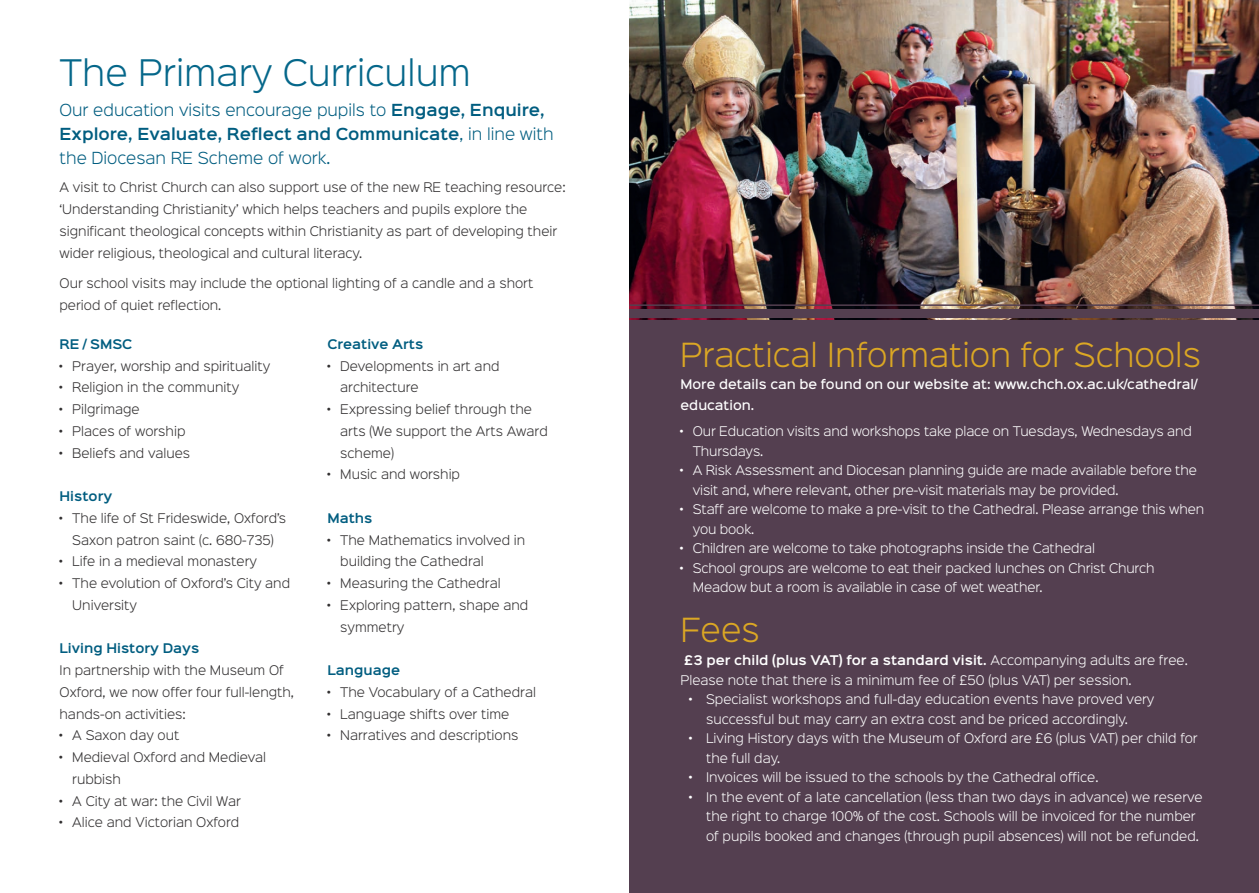
<style>
.page{position:relative;width:1259px;height:893px;background:#fff}
.page>*{position:absolute;margin:0;border:0;box-sizing:border-box;transform-origin:0 0}
.Events_-_Paragraph_S{font:300 33px "Sinkin Sans 300";color:#05678a}
.Events_-_Paragraph_S-2{font:300 30px "Sinkin Sans 300";color:#dba724}
.Events_-_Paragraph_S-3{font:300 15px/24px "Sinkin Sans 300";color:#005d80}
.Events_-_Paragraph_S-4{font:300 12px/21.8px "Sinkin Sans 300";color:#312f30}
.Paragraph_Style_2{font:300 12px/19.5px "Sinkin Sans 300";color:#fff}
.Events_-_Paragraph_S-5{font:300 12px/19.5px "Sinkin Sans 300";letter-spacing:-.01em;color:#fff}
.Events_-_Paragraph_S-6{font:500 12px/21.8px "Sinkin Sans 500";color:#fff}
.Paragraph_Style_2-2{font:600 12px "Sinkin Sans 600";color:#fff}
.Events_-_Paragraph_S-7{font:600 12px "Sinkin Sans 600";color:#005d80}
.s1{font-family:"Sinkin Sans 600";font-weight:600}
.s2{font-family:"Sinkin Sans 300";font-weight:300}
</style>
<div class="page">
<div style="left:629px;top:0;width:630px;height:893px;background:#543f50"></div>
<img style="left:629px;top:0;width:630px;height:320px">
<div style="left:629px;top:309px;width:630px;height:9px;background:#543f50"></div>
<hr style="left:629px;top:304px;width:630px;height:2px;background:#543f50">
<p class="Events_-_Paragraph_S" style="left:60px;top:46px;width:413px">The Primary Curriculum</p>
<p class="Events_-_Paragraph_S-3" style="left:60px;top:97px;width:495px">Our education visits encourage pupils to <span class="s1">Engage, Enquire,<br>Explore, Evaluate, Reflect and Communicate</span>, in line with the Diocesan RE Scheme of work.</p>
<p class="Events_-_Paragraph_S-4" style="left:60px;top:176px;width:507px">A visit to Christ Church can also support use of the new RE teaching resource: ‘Understanding Christianity’ which helps teachers and pupils explore the significant theological concepts within Christianity as part of developing their wider religious, theological and cultural literacy.</p>
<p class="Events_-_Paragraph_S-4" style="left:60px;top:272px;width:475px">Our school visits may include the optional lighting of a candle and a short period of quiet reflection.</p>
<p class="Events_-_Paragraph_S-7" style="left:60px;top:333px;width:74px">RE / SMSC</p>
<p class="Events_-_Paragraph_S-4" style="left:60px;top:354px;width:212px">• Prayer, worship and spirituality</p>
<p class="Events_-_Paragraph_S-4" style="left:60px;top:376px;width:181px">• Religion in the community</p>
<p class="Events_-_Paragraph_S-4" style="left:60px;top:397px;width:82px">• Pilgrimage</p>
<p class="Events_-_Paragraph_S-4" style="left:60px;top:419px;width:127px">• Places of worship</p>
<p class="Events_-_Paragraph_S-4" style="left:60px;top:441px;width:132px">• Beliefs and values</p>
<p class="Events_-_Paragraph_S-7" style="left:60px;top:486px;width:54px">History</p>
<p class="Events_-_Paragraph_S-4" style="left:60px;top:506px;width:228px;text-align:center">• The life of St Frideswide, Oxford’s<br>Saxon patron saint (c. 680-735)</p>
<p class="Events_-_Paragraph_S-4" style="left:60px;top:550px;width:199px">• Life in a medieval monastery</p>
<p class="Events_-_Paragraph_S-4" style="left:72px;top:571px;width:219px;text-indent:-13px">• The evolution of Oxford’s City and<br>University</p>
<p class="Events_-_Paragraph_S-7" style="left:60px;top:638px;width:141px">Living History Days</p>
<p class="Events_-_Paragraph_S-4" style="left:60px;top:658px;width:236px">In partnership with the Museum Of<br>Oxford, we now offer four full-length, hands-on activities:</p>
<p class="Events_-_Paragraph_S-4" style="left:60px;top:724px;width:121px">• A Saxon day out</p>
<p class="Events_-_Paragraph_S-4" style="left:72px;top:745px;width:195px;text-indent:-13px">• Medieval Oxford and Medieval rubbish</p>
<p class="Events_-_Paragraph_S-4" style="left:60px;top:789px;width:183px">• A City at war: the Civil War</p>
<p class="Events_-_Paragraph_S-4" style="left:60px;top:811px;width:181px">• Alice and Victorian Oxford</p>
<p class="Events_-_Paragraph_S-7" style="left:327px;top:333px;width:97px">Creative Arts</p>
<p class="Events_-_Paragraph_S-4" style="left:340px;top:354px;width:161px;text-indent:-13px">• Developments in art and architecture</p>
<p class="Events_-_Paragraph_S-4" style="left:340px;top:397px;width:209px;text-indent:-13px">• Expressing belief through the arts (We support the Arts Award scheme)</p>
<p class="Events_-_Paragraph_S-4" style="left:327px;top:463px;width:134px">• Music and worship</p>
<p class="Events_-_Paragraph_S-7" style="left:327px;top:507px;width:47px">Maths</p>
<p class="Events_-_Paragraph_S-4" style="left:340px;top:528px;width:186px;text-indent:-13px">• The Mathematics involved in building the Cathedral</p>
<p class="Events_-_Paragraph_S-4" style="left:327px;top:571px;width:175px">• Measuring the Cathedral</p>
<p class="Events_-_Paragraph_S-4" style="left:340px;top:593px;width:189px;text-indent:-13px">• Exploring pattern, shape and symmetry</p>
<p class="Events_-_Paragraph_S-7" style="left:327px;top:660px;width:74px">Language</p>
<p class="Events_-_Paragraph_S-4" style="left:327px;top:680px;width:210px">• The Vocabulary of a Cathedral</p>
<p class="Events_-_Paragraph_S-4" style="left:327px;top:702px;width:183px">• Language shifts over time</p>
<p class="Events_-_Paragraph_S-4" style="left:327px;top:724px;width:192px">• Narratives and descriptions</p>
<p class="Events_-_Paragraph_S-2" style="left:680px;top:330px;width:522px">Practical Information for Schools</p>
<p class="Events_-_Paragraph_S-6" style="left:680px;top:372px;width:518px">More details can be found on our website at: www.chch.ox.ac.uk/cathedral/ education.</p>
<p class="Events_-_Paragraph_S-5" style="left:693px;top:421px;width:500px;text-indent:-13px">• Our Education visits and workshops take place on Tuesdays, Wednesdays and<br>Thursdays.</p>
<p class="Events_-_Paragraph_S-5" style="left:693px;top:460px;width:505px;text-indent:-13px">• A Risk Assessment and Diocesan planning guide are made available before the visit and, where relevant, other pre-visit materials may be provided.</p>
<p class="Events_-_Paragraph_S-5" style="left:693px;top:499px;width:513px;text-indent:-13px">• Staff are welcome to make a pre-visit to the Cathedral. Please arrange this when you book.</p>
<p class="Events_-_Paragraph_S-5" style="left:680px;top:538px;width:416px">• Children are welcome to take photographs inside the Cathedral</p>
<p class="Events_-_Paragraph_S-5" style="left:693px;top:557px;width:463px;text-indent:-13px">• School groups are welcome to eat their packed lunches on Christ Church<br>Meadow but a room is available in case of wet weather.</p>
<p class="Events_-_Paragraph_S-2" style="left:680px;top:605px;width:81px">Fees</p>
<p class="Paragraph_Style_2-2" style="left:684px;top:650px;width:505px">£3 per child (plus VAT) for a standard visit. <span class="s2">Accompanying adults are free.</span></p>
<p class="Paragraph_Style_2" style="left:680px;top:669px;width:453px">Please note that there is a minimum fee of £50 (plus VAT) per session.</p>
<p class="Paragraph_Style_2" style="left:706px;top:689px;width:450px;text-indent:-17px">• Specialist workshops and full-day education events have proved very successful but may carry an extra cost and be priced accordingly.</p>
<p class="Paragraph_Style_2" style="left:706px;top:728px;width:493px;text-indent:-17px">• Living History days with the Museum of Oxford are £6 (plus VAT) per child for the full day.</p>
<p class="Paragraph_Style_2" style="left:689px;top:767px;width:411px">• Invoices will be issued to the schools by the Cathedral office.</p>
<p class="Paragraph_Style_2" style="left:706px;top:786px;width:498px;text-indent:-17px">• In the event of a late cancellation (less than two days in advance) we reserve the right to charge 100% of the cost. Schools will be invoiced for the number of pupils booked and changes (through pupil absences) will not be refunded.</p>
</div>
